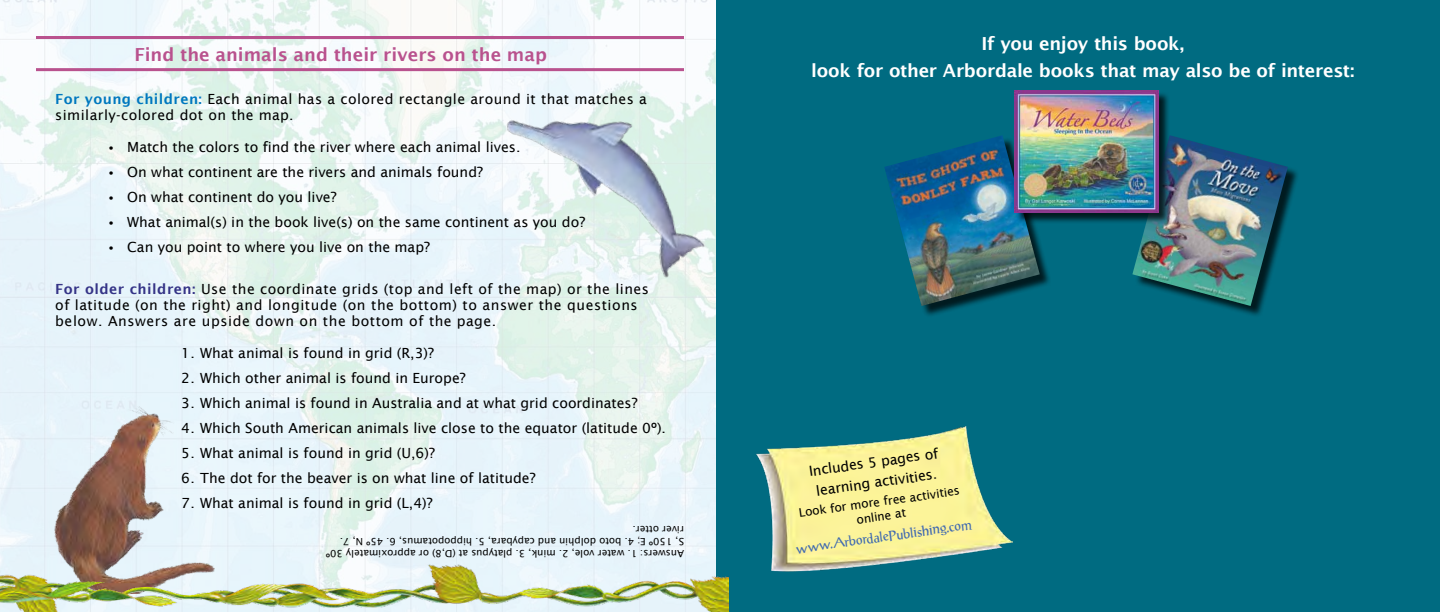
<style>
.page{position:relative;width:1440px;height:612px;background:#fff}
.page>*{position:absolute;margin:0;border:0;box-sizing:border-box;transform-origin:0 0}
.t1{font:600 18px/26.1px "Lucida Sans";letter-spacing:-.015em;color:#fff;text-align:center}
.t2{font:600 18px "Lucida Sans";color:#b9528e}
.t3{font:14px/20.4px "Lucida Sans";color:#000;text-align:center}
.t4{font:14px/16px "Lucida Sans";letter-spacing:.04em;color:#000}
.t5{font:14px/16px "Lucida Sans";letter-spacing:.03em;color:#000}
.t6{font:14px "Post Antiqua";color:#406ab0}
.t7{font:12px/14.4px "Lucida Sans";color:#000;text-align:center}
.t8{font:10px/12px "Lucida Sans";color:#000}
.s1{font-weight:600;color:#0078bf}
.s2{font-family:"Times";font-size:12px}
.s3{font-weight:600;color:#353487}
</style>
<div class="page">
<img style="left:0;top:0;width:717px;height:564px">
<div style="left:717px;top:0;width:723px;height:612px;background:#006b81"></div>
<img style="left:46px;top:398px;width:173px;height:166px">
<img style="left:505px;top:91px;width:209px;height:208px">
<img style="left:0;top:564px;width:729px;height:48px">
<hr style="left:36px;top:68px;width:648px;height:3px;background:#b9528e">
<hr style="left:36px;top:36px;width:648px;height:3px;background:#b9528e">
<img style="left:756px;top:426px;width:257px;height:146px">
<div style="left:886px;top:137px;width:166px;height:181px;background:#000;opacity:.75"></div>
<img style="left:884px;top:135px;width:156px;height:171px">
<div style="left:1135px;top:137px;width:165px;height:181px;background:#000;opacity:.75"></div>
<img style="left:1132px;top:135px;width:156px;height:171px">
<div style="left:1016px;top:92px;width:154px;height:133px;background:#000;opacity:.75"></div>
<img style="left:1014px;top:90px;width:144px;height:122px">
<p class="t2" style="left:134px;top:44px;width:414px">Find the animals and their rivers on the map</p>
<p class="t5" style="left:55px;top:91px;width:593px"><span class="s1">For young children:</span> Each animal has a colored rectangle around it that matches a similarly-colored dot on the map.</p>
<p class="t3" style="left:109px;top:137px;width:413px"><span class="s2">•</span> Match the colors to find the river where each animal lives.</p>
<p class="t3" style="left:109px;top:162px;width:375px"><span class="s2">•</span> On what continent are the rivers and animals found?</p>
<p class="t3" style="left:109px;top:187px;width:229px"><span class="s2">•</span> On what continent do you live?</p>
<p class="t3" style="left:109px;top:212px;width:477px"><span class="s2">•</span> What animal(s) in the book live(s) on the same continent as you do?</p>
<p class="t3" style="left:109px;top:237px;width:322px"><span class="s2">•</span> Can you point to where you live on the map?</p>
<p class="t4" style="left:55px;top:281px;width:595px"><span class="s3">For older children:</span> Use the coordinate grids (top and left of the map) or the lines of latitude (on the right) and longitude (on the bottom) to answer the questions below. Answers are upside down on the bottom of the page.</p>
<p class="t3" style="left:181px;top:343px;width:254px">1. What animal is found in grid (R,3)?</p>
<p class="t3" style="left:181px;top:368px;width:286px">2. Which other animal is found in Europe?</p>
<p class="t3" style="left:181px;top:393px;width:458px">3. Which animal is found in Australia and at what grid coordinates?</p>
<p class="t3" style="left:181px;top:418px;width:486px">4. Which South American animals live close to the equator (latitude 0º).</p>
<p class="t3" style="left:181px;top:443px;width:255px">5. What animal is found in grid (U,6)?</p>
<p class="t3" style="left:181px;top:468px;width:356px">6. The dot for the beaver is on what line of latitude?</p>
<p class="t3" style="left:181px;top:493px;width:253px">7. What animal is found in grid (L,4)?</p>
<p class="t8" style="left:684px;top:560px;width:359px;rotate:-180deg">Answers: 1. water vole, 2. mink, 3. platypus at (D,8) or approximately 30º<br>S, 150º E; 4. boto dolphin and capybara, 5. hippopotamus, 6. 45º N, 7. river otter.</p>
<p class="t1" style="left:811px;top:31px;width:545px">If you enjoy this book,<br>look for other Arbordale books that may also be of interest:</p>
<p class="t3" style="left:808px;top:461px;width:132px;rotate:-8deg">Includes 5 pages of learning activities.</p>
<p class="t7" style="left:798px;top:506px;width:164px;rotate:-8deg">Look for more free activities online at</p>
<p class="t6" style="left:795px;top:541px;width:178px;rotate:-8deg">www.ArbordalePublishing.com</p>
</div>
